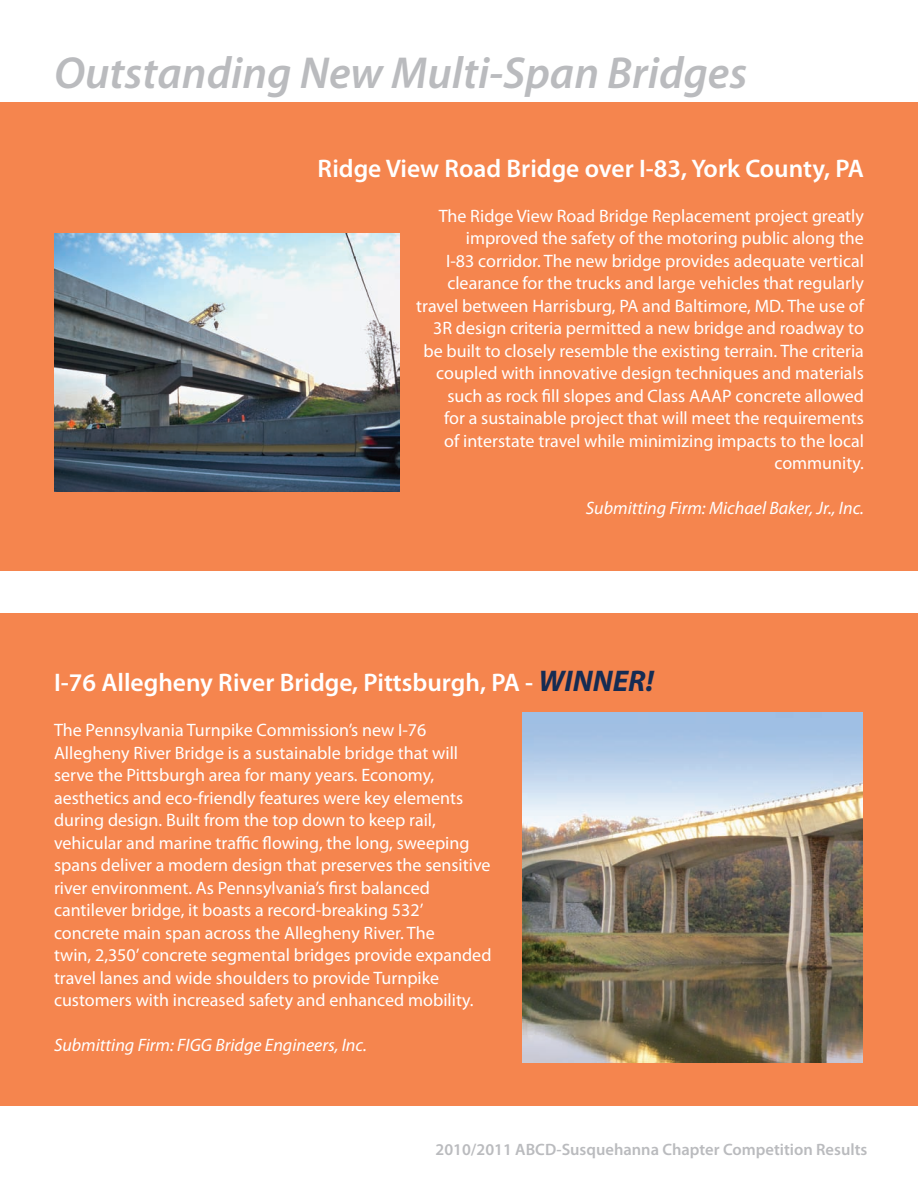
<style>
.page{position:relative;width:918px;height:1188px;background:#fff}
.page>*{position:absolute;margin:0;border:0;box-sizing:border-box;transform-origin:0 0}
.t1{font:italic 600 45px "Myriad Pro";color:#babbbe}
.t2{font:600 25.5px "Myriad Pro";color:#fff}
.t3{font:18px/22.5px "Myriad Pro";color:#fff;text-align:right}
.t4{font:italic 18px "Myriad Pro";color:#fff}
.t5{font:600 16.5px "Myriad Pro";color:#babbbe}
.s1{font-weight:700;font-style:italic;font-size:30px;color:#152c53}
</style>
<div class="page">
<div style="left:0;top:102px;width:918px;height:469px;background:#f5854e"></div>
<div style="left:0;top:614px;width:918px;height:492px;background:#f5854e"></div>
<img style="left:55px;top:233px;width:344px;height:259px">
<img style="left:522px;top:713px;width:341px;height:350px">
<h1 class="t1" style="left:54px;top:44px;width:695px">Outstanding New Multi-Span Bridges</h1>
<h2 class="t2" style="left:318px;top:152px;width:548px">Ridge View Road Bridge over I-83, York County, PA</h2>
<p class="t3" style="left:416px;top:204px;width:449px">The Ridge View Road Bridge Replacement project greatly improved the safety of the motoring public along the<br>I-83 corridor. The new bridge provides adequate vertical clearance for the trucks and large vehicles that regularly travel between Harrisburg, PA and Baltimore, MD. The use of 3R design criteria permitted a new bridge and roadway to be built to closely resemble the existing terrain. The criteria coupled with innovative design techniques and materials such as rock fill slopes and Class AAAP concrete allowed<br>for a sustainable project that will meet the requirements<br>of interstate travel while minimizing impacts to the local community.</p>
<p class="t4" style="left:586px;top:497px;width:280px">Submitting Firm: Michael Baker, Jr., Inc.</p>
<h2 class="t2" style="left:54px;top:666px;width:601px">I-76 Allegheny River Bridge, Pittsburgh, PA - <span class="s1">WINNER!</span></h2>
<p class="t3" style="left:54px;top:719px;width:439px;text-align:left">The Pennsylvania Turnpike Commission’s new I-76<br>Allegheny River Bridge is a sustainable bridge that will serve the Pittsburgh area for many years. Economy, aesthetics and eco-friendly features were key elements during design. Built from the top down to keep rail, vehicular and marine traffic flowing, the long, sweeping spans deliver a modern design that preserves the sensitive river environment. As Pennsylvania’s first balanced cantilever bridge, it boasts a record-breaking 532’ concrete main span across the Allegheny River. The<br>twin, 2,350’ concrete segmental bridges provide expanded travel lanes and wide shoulders to provide Turnpike customers with increased safety and enhanced mobility.</p>
<p class="t4" style="left:54px;top:1034px;width:314px">Submitting Firm: FIGG Bridge Engineers, Inc.</p>
<p class="t5" style="left:436px;top:1139px;width:433px">2010/2011 ABCD-Susquehanna Chapter Competition Results</p>
</div>
